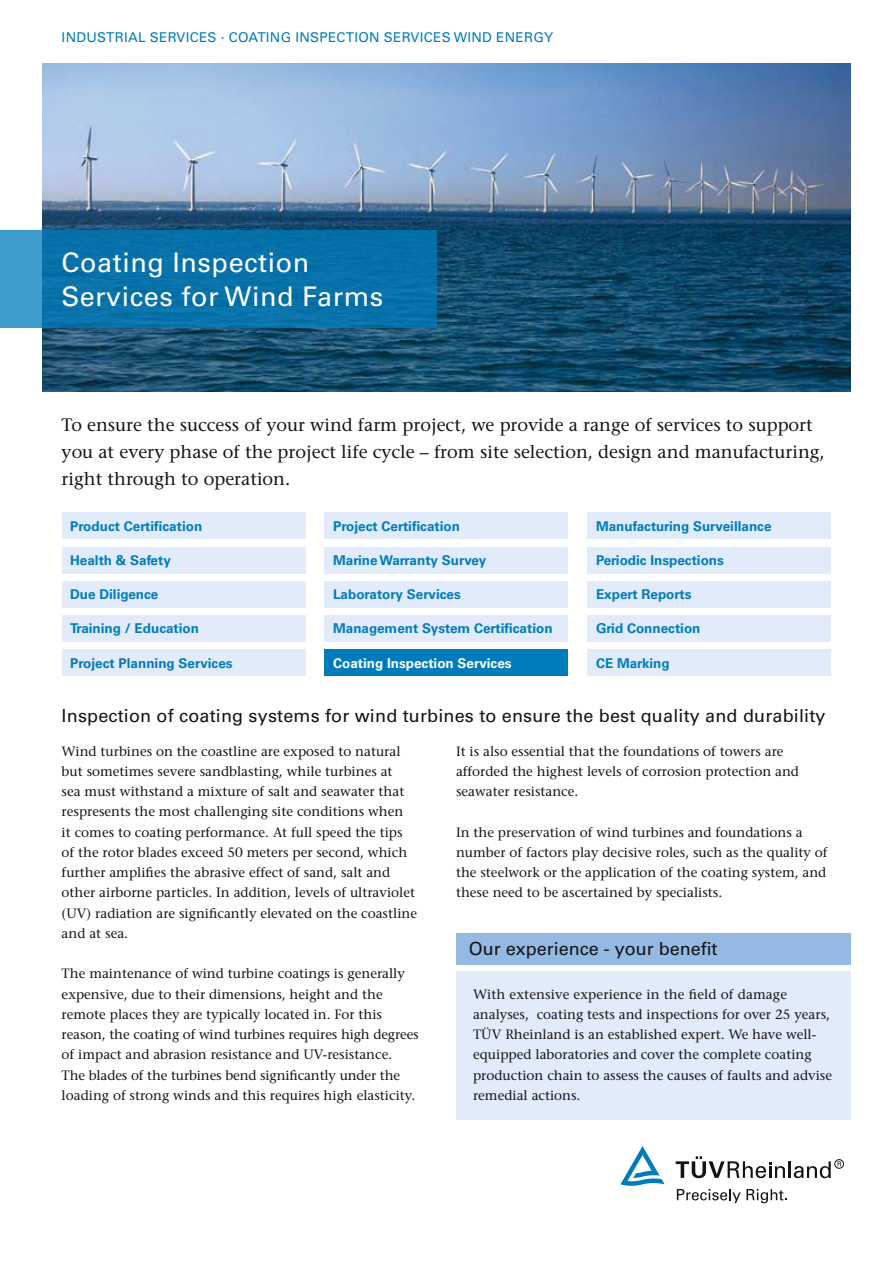
<style>
.page{position:relative;width:893px;height:1263px;background:#fff}
.page>*{position:absolute;margin:0;border:0;box-sizing:border-box;transform-origin:0 0}
.t1{font:27px/33.8px "Univers LT Std";letter-spacing:.02em;color:#fff}
.t2{font:500 18px/27px "Stone Serif Std";color:#141415}
.t3{font:18px "Univers LT Std";letter-spacing:.01em;color:#141415}
.t4{font:500 13.5px/20.2px "Stone Serif Std";color:#141415}
.t5{font:700 13.5px "Univers LT Std";color:#007cbc}
.t6{font:13.5px "Univers LT Std";letter-spacing:.02em;color:#007cbc}
.t7{font:700 13.5px "Univers LT Std";color:#fff}
</style>
<div class="page">
<svg style="left:677px;top:1189px;width:110px;height:14px"></svg>
<svg style="left:676px;top:1156px;width:155px;height:22px"></svg>
<div style="left:834px;top:1159px;width:10px;height:9px;border:1px solid #141415;border-radius:50%"></div>
<svg style="left:837px;top:1161px;width:4px;height:5px"></svg>
<svg style="left:620px;top:1146px;width:45px;height:40px"></svg>
<img style="left:43px;top:64px;width:807px;height:327px">
<div style="left:325px;top:547px;width:243px;height:26px;background:#e2ebfa"></div>
<div style="left:62px;top:547px;width:243px;height:26px;background:#e2ebfa"></div>
<div style="left:587px;top:547px;width:244px;height:26px;background:#e2ebfa"></div>
<div style="left:325px;top:512px;width:243px;height:27px;background:#e2ebfa"></div>
<div style="left:62px;top:512px;width:243px;height:27px;background:#e2ebfa"></div>
<div style="left:587px;top:512px;width:244px;height:27px;background:#e2ebfa"></div>
<div style="left:62px;top:581px;width:243px;height:27px;background:#e2ebfa"></div>
<div style="left:325px;top:581px;width:243px;height:27px;background:#e2ebfa"></div>
<div style="left:587px;top:581px;width:244px;height:27px;background:#e2ebfa"></div>
<div style="left:62px;top:615px;width:243px;height:27px;background:#e2ebfa"></div>
<div style="left:325px;top:615px;width:243px;height:27px;background:#e2ebfa"></div>
<div style="left:587px;top:615px;width:244px;height:27px;background:#e2ebfa"></div>
<div style="left:62px;top:649px;width:243px;height:27px;background:#e2ebfa"></div>
<div style="left:325px;top:649px;width:243px;height:27px;background:#007cbc"></div>
<div style="left:456px;top:971px;width:394px;height:148px;background:#e2ebfa"></div>
<div style="left:456px;top:933px;width:394px;height:31px;background:#94b9e2"></div>
<svg style="left:0;top:230px;width:437px;height:98px;fill:#0871aa"></svg>
<div style="left:587px;top:649px;width:244px;height:27px;background:#e2ebfa"></div>
<p class="t6" style="left:62px;top:29px;width:276px">Industrial Services · COATIN G INSPECT</p>
<p class="t6" style="left:354px;top:29px;width:152px">ION Services WIND ENER</p>
<p class="t6" style="left:533px;top:29px;width:21px">GY</p>
<h1 class="t1" style="left:62px;top:245px;width:323px">Coating Inspection<br>Services for Wind Farms</h1>
<h2 class="t2" style="left:62px;top:412px;width:765px">To ensure the success of your wind farm project, we provide a range of services to support you at every phase of the project life cycle – from site selection, design and manufacturing, right through to operation.</h2>
<p class="t5" style="left:70px;top:518px;width:134px">Product Certification</p>
<p class="t5" style="left:333px;top:518px;width:128px">Project Certification</p>
<p class="t5" style="left:596px;top:518px;width:177px">Manufacturing Surveillance</p>
<p class="t5" style="left:70px;top:552px;width:102px">Health &amp; Safety</p>
<p class="t5" style="left:333px;top:552px;width:155px">Marine Warranty Survey</p>
<p class="t5" style="left:596px;top:552px;width:129px">Periodic Inspections</p>
<p class="t5" style="left:70px;top:586px;width:90px">Due Diligence</p>
<p class="t5" style="left:333px;top:586px;width:129px">Laboratory Services</p>
<p class="t5" style="left:596px;top:586px;width:97px">Expert Reports</p>
<p class="t5" style="left:70px;top:621px;width:130px">Training / Education</p>
<p class="t5" style="left:333px;top:621px;width:221px">Management System Certification</p>
<p class="t5" style="left:596px;top:621px;width:106px">Grid Connection</p>
<p class="t5" style="left:70px;top:655px;width:164px">Project Planning Services</p>
<p class="t7" style="left:333px;top:655px;width:180px">Coating Inspection Services</p>
<p class="t5" style="left:596px;top:655px;width:75px">CE Marking</p>
<h2 class="t3" style="left:62px;top:705px;width:765px">Inspection of coating systems for wind turbines to ensure the best quality and durability</h2>
<p class="t4" style="left:456px;top:741px;width:344px">It is also essential that the foundations of towers are afforded the highest levels of corrosion protection and seawater resistance.</p>
<p class="t4" style="left:456px;top:822px;width:373px">In the preservation of wind turbines and foundations a number of factors play decisive roles, such as the quality of the steelwork or the application of the coating system, and these need to be ascertained by specialists.</p>
<p class="t4" style="left:62px;top:741px;width:357px">Wind turbines on the coastline are exposed to natural but sometimes severe sandblasting, while turbines at<br>sea must withstand a mixture of salt and seawater that respresents the most challenging site conditions when<br>it comes to coating performance. At full speed the tips of the rotor blades exceed 50 meters per second, which further amplifies the abrasive effect of sand, salt and other airborne particles. In addition, levels of ultraviolet (UV) radiation are significantly elevated on the coastline and at sea.</p>
<p class="t4" style="left:62px;top:963px;width:359px">The maintenance of wind turbine coatings is generally expensive, due to their dimensions, height and the remote places they are typically located in. For this reason, the coating of wind turbines requires high degrees of impact and abrasion resistance and UV-resistance.<br>The blades of the turbines bend significantly under the loading of strong winds and this requires high elasticity.</p>
<h2 class="t3" style="left:469px;top:938px;width:250px">Our experience - your benefit</h2>
<p class="t4" style="left:473px;top:984px;width:361px">With extensive experience in the field of damage analyses, coating tests and inspections for over 25 years, TÜV Rheinland is an established expert. We have well&shy;equipped laboratories and cover the complete coating production chain to assess the causes of faults and advise remedial actions.</p>
</div>
